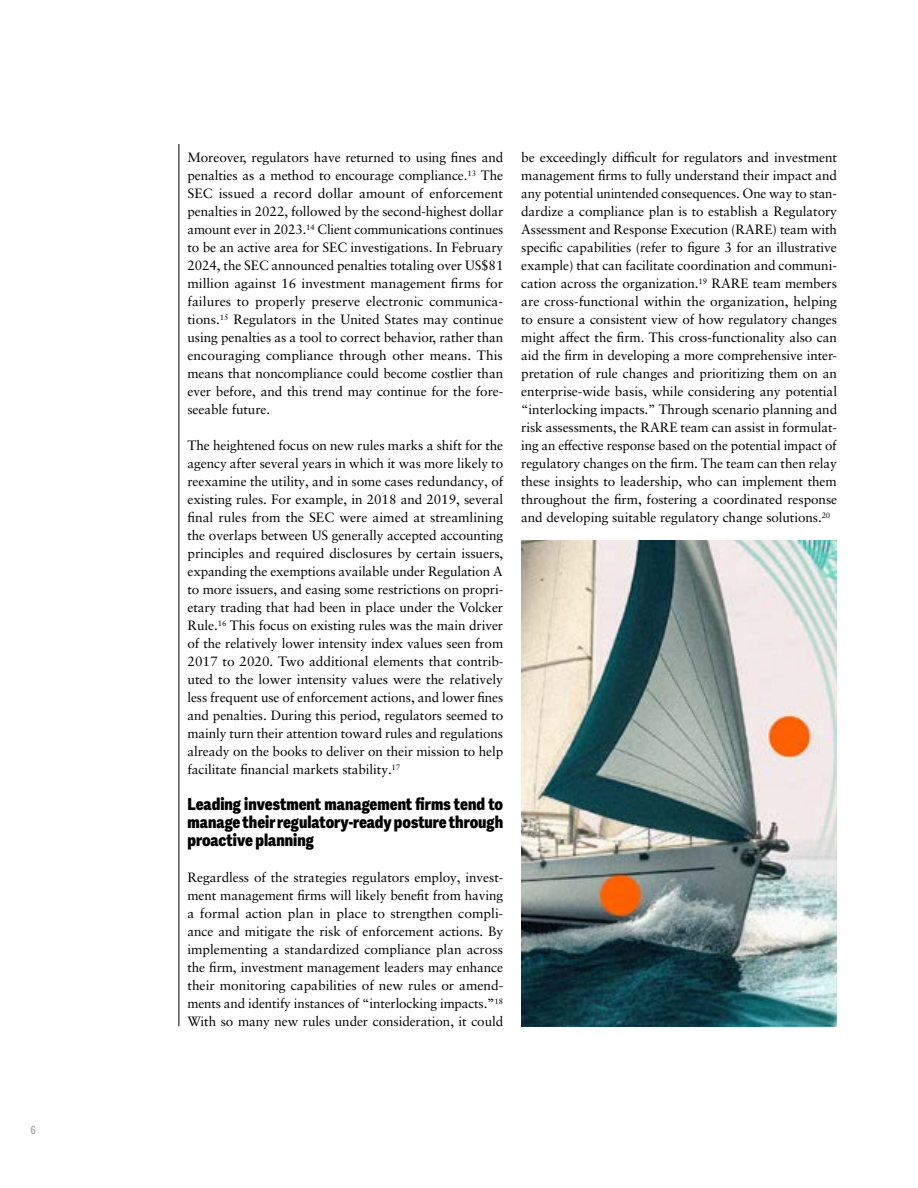
<style>
.page{position:relative;width:918px;height:1188px;background:#fff}
.page>*{position:absolute;margin:0;border:0;box-sizing:border-box;transform-origin:0 0}
.t1{font:800 16.5px/18px "Adelle Sans Cnd";color:#000;text-align:justify}
.t2{font:13.5px/18px "Sabon LT Pro";letter-spacing:-.005em;color:#000;text-align:justify}
.t3{font:600 11.25px "Adelle Sans Cnd";color:#a3a7a9}
</style>
<div class="page">
<hr style="left:179px;top:144px;width:1px;height:882px;background:#000">
<img style="left:521px;top:540px;width:316px;height:486px">
<p class="t3" style="left:31px;top:1123px;width:7px">6</p>
<p class="t2" style="left:188px;top:148px;width:318px">Moreover, regulators have returned to using fines and penalties as a method to encourage compliance.<sup>13</sup> The SEC issued a record dollar amount of enforcement penalties in 2022, followed by the second-highest dollar amount ever in 2023.<sup>14</sup> Client communications continues to be an active area for SEC investigations. In February 2024, the SEC announced penalties totaling over US$81 million against 16 investment management firms for failures to properly preserve electronic communica&shy;tions.<sup>15</sup> Regulators in the United States may continue using penalties as a tool to correct behavior, rather than encouraging compliance through other means. This means that noncompliance could become costlier than ever before, and this trend may continue for the fore&shy;seeable future.</p>
<p class="t2" style="left:188px;top:436px;width:317px">The heightened focus on new rules marks a shift for the agency after several years in which it was more likely to reexamine the utility, and in some cases redundancy, of existing rules. For example, in 2018 and 2019, several final rules from the SEC were aimed at streamlining the overlaps between US generally accepted accounting principles and required disclosures by certain issuers, expanding the exemptions available under Regulation A to more issuers, and easing some restrictions on propri&shy;etary trading that had been in place under the Volcker Rule.<sup>16</sup> This focus on existing rules was the main driver of the relatively lower intensity index values seen from 2017 to 2020. Two additional elements that contrib&shy;uted to the lower intensity values were the relatively less frequent use of enforcement actions, and lower fines and penalties. During this period, regulators seemed to mainly turn their attention toward rules and regulations already on the books to deliver on their mission to help facilitate financial markets stability.<sup>17</sup></p>
<p class="t1" style="left:188px;top:795px;width:317px">Leading investment management firms tend to manage their regulatory-ready posture through proactive planning</p>
<p class="t2" style="left:188px;top:868px;width:317px">Regardless of the strategies regulators employ, invest&shy;ment management firms will likely benefit from having a formal action plan in place to strengthen compli&shy;ance and mitigate the risk of enforcement actions. By implementing a standardized compliance plan across the firm, investment management leaders may enhance their monitoring capabilities of new rules or amend&shy;ments and identify instances of “interlocking impacts.”<sup>18<br></sup>With so many new rules under consideration, it could</p>
<p class="t2" style="left:521px;top:148px;width:317px">be exceedingly difficult for regulators and investment management firms to fully understand their impact and any potential unintended consequences. One way to stan&shy;dardize a compliance plan is to establish a Regulatory Assessment and Response Execution (RARE) team with specific capabilities (refer to figure 3 for an illustrative example) that can facilitate coordination and communi&shy;cation across the organization.<sup>19</sup> RARE team members are cross-functional within the organization, helping to ensure a consistent view of how regulatory changes might affect the firm. This cross-functionality also can aid the firm in developing a more comprehensive inter&shy;pretation of rule changes and prioritizing them on an enterprise-wide basis, while considering any potential “interlocking impacts.” Through scenario planning and risk assessments, the RARE team can assist in formulat&shy;ing an effective response based on the potential impact of regulatory changes on the firm. The team can then relay these insights to leadership, who can implement them throughout the firm, fostering a coordinated response and developing suitable regulatory change solutions.<sup>20</sup></p>
</div>
